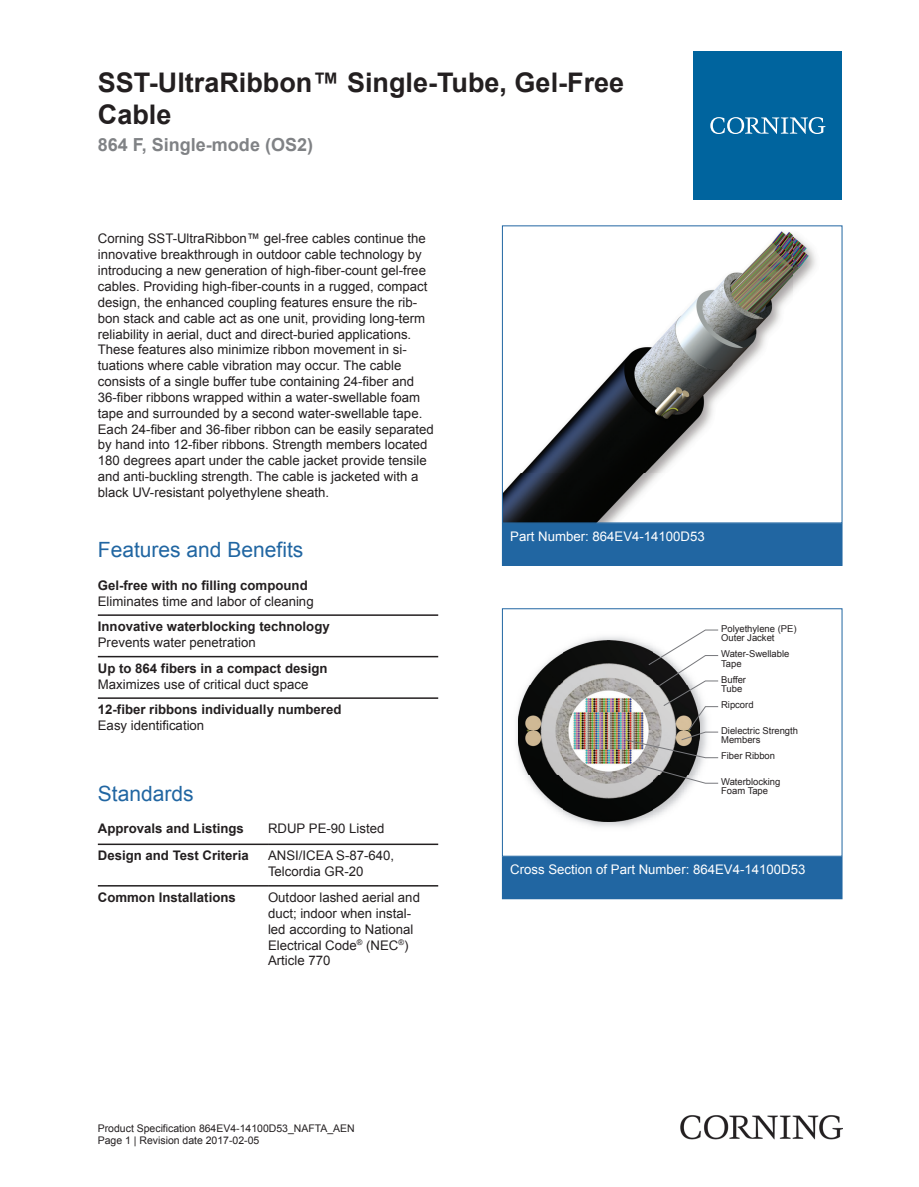
<style>
.page{position:relative;width:919px;height:1187px;background:#fff}
.page>*{position:absolute;margin:0;border:0;box-sizing:border-box;transform-origin:0 0}
.t1{font:700 27px/32.4px "Arial";color:#231f20}
.t2{font:21px "Arial";color:#2166a2}
.t3{font:700 18px "Arial";color:#808285}
.t4{font:13.2px/15.9px "Arial";color:#231f20}
.t5{font:700 13.2px "Arial";color:#231f20}
.t6{font:13.2px "Arial";color:#fff}
.t7{font:10.5px/12.6px "Arial";color:#231f20}
.t8{font:9.45px/9.4px "Arial";color:#231f20}
</style>
<div class="page">
<img style="left:504px;top:231px;width:312px;height:290px">
<div style="left:502px;top:523px;width:340px;height:42px;background:#2166a2"></div>
<div style="left:502px;top:523px;width:340px;height:43px;border:1px solid #2166a2"></div>
<img style="left:516px;top:636px;width:128px;height:191px">
<img style="left:518px;top:640px;width:174px;height:181px">
<svg style="left:624px;top:629px;width:94px;height:155px"></svg>
<div style="left:502px;top:608px;width:340px;height:248px;border:1px solid #2166a2"></div>
<div style="left:502px;top:856px;width:340px;height:42px;background:#2166a2"></div>
<div style="left:502px;top:856px;width:340px;height:43px;border:1px solid #2166a2"></div>
<hr style="left:98px;top:614px;width:340px;height:2px;background:#231f20">
<hr style="left:98px;top:656px;width:340px;height:1px;background:#231f20">
<hr style="left:98px;top:697px;width:340px;height:1px;background:#231f20">
<hr style="left:98px;top:843px;width:170px;height:2px;background:#231f20">
<hr style="left:268px;top:843px;width:170px;height:2px;background:#231f20">
<hr style="left:98px;top:885px;width:170px;height:1px;background:#231f20">
<hr style="left:268px;top:885px;width:170px;height:1px;background:#231f20">
<div style="left:693px;top:51px;width:149px;height:149px;background:#00649e"></div>
<svg style="left:710px;top:117px;width:115px;height:17px"></svg>
<img style="left:680px;top:1115px;width:162px;height:24px">
<h1 class="t1" style="left:98px;top:66px;width:528px">SST-UltraRibbon™ Single-Tube, Gel-Free<br>Cable</h1>
<h3 class="t3" style="left:98px;top:132px;width:217px">864 F, Single-mode (OS2)</h3>
<p class="t4" style="left:98px;top:231px;width:337px">Corning SST -UltraRibbon™ gel -free cables continue the innovative breakthrough in outdoor cable technology by introducing a new generation of high -fiber -count gel -free cables. Providing high -fiber -counts in a rugged, compact design, the enhanced coupling features ensure the rib&shy;bon stack and cable act as one unit, providing long -term reliability in aerial, duct and direct -buried applications.<br>These features also minimize ribbon movement in si&shy;tuations where cable vibration may occur. The cable consists of a single buffer tube containing 24 -fiber and<br>36 -fiber ribbons wrapped within a water -swellable foam tape and surrounded by a second water -swellable tape.<br>Each 24 -fiber and 36 -fiber ribbon can be easily separated by hand into 12 -fiber ribbons. Strength members located 180 degrees apart under the cable jacket provide tensile and anti -buckling strength. The cable is jacketed with a black UV -resistant polyethylene sheath.</p>
<h2 class="t2" style="left:98px;top:535px;width:207px">Features and Benefits</h2>
<p class="t5" style="left:98px;top:576px;width:211px">Gel-free with no filling compound</p>
<p class="t4" style="left:98px;top:593px;width:217px">Eliminates time and labor of cleaning</p>
<p class="t5" style="left:98px;top:617px;width:233px">Innovative waterblocking technology</p>
<p class="t4" style="left:98px;top:634px;width:159px">Prevents water penetration</p>
<p class="t5" style="left:98px;top:658px;width:231px">Up to 864 fibers in a compact design</p>
<p class="t4" style="left:98px;top:676px;width:212px">Maximizes use of critical duct space</p>
<p class="t5" style="left:98px;top:700px;width:245px">12-fiber ribbons individually numbered</p>
<p class="t4" style="left:98px;top:717px;width:108px">Easy identification</p>
<h2 class="t2" style="left:98px;top:779px;width:97px">Standards</h2>
<p class="t5" style="left:98px;top:819px;width:147px">Approvals and Listings</p>
<p class="t4" style="left:268px;top:820px;width:118px">RDUP PE-90 Listed</p>
<p class="t5" style="left:98px;top:846px;width:152px">Design and Test Criteria</p>
<p class="t4" style="left:268px;top:847px;width:128px">ANSI/ICEA S-87-640,<br>Telcordia GR-20</p>
<p class="t5" style="left:98px;top:888px;width:139px">Common Installations</p>
<p class="t4" style="left:268px;top:889px;width:153px">Outdoor lashed aerial and duct; indoor when instal&shy;led according to National<br>Electrical Code<sup>®</sup> (NEC<sup>®</sup>)<br>Article 770</p>
<p class="t7" style="left:98px;top:1121px;width:258px">Product Specification 864EV4-14100D53_NAFTA_AEN<br>Page 1 | Revision date 2017-02-05</p>
<p class="t6" style="left:510px;top:527px;width:196px">Part Number: 864EV4-14100D53</p>
<p class="t8" style="left:721px;top:623px;width:77px">Polyethylene (PE)<br>Outer Jacket</p>
<p class="t8" style="left:721px;top:649px;width:70px">Water-Swellable<br>Tape</p>
<p class="t8" style="left:721px;top:674px;width:26px">Buffer<br>Tube</p>
<p class="t8" style="left:721px;top:700px;width:34px">Ripcord</p>
<p class="t8" style="left:721px;top:725px;width:78px">Dielectric Strength<br>Members</p>
<p class="t8" style="left:721px;top:751px;width:55px">Fiber Ribbon</p>
<p class="t8" style="left:721px;top:776px;width:61px">Waterblocking<br>Foam Tape</p>
<p class="t6" style="left:510px;top:860px;width:296px">Cross Section of Part Number: 864EV4-14100D53</p>
</div>
